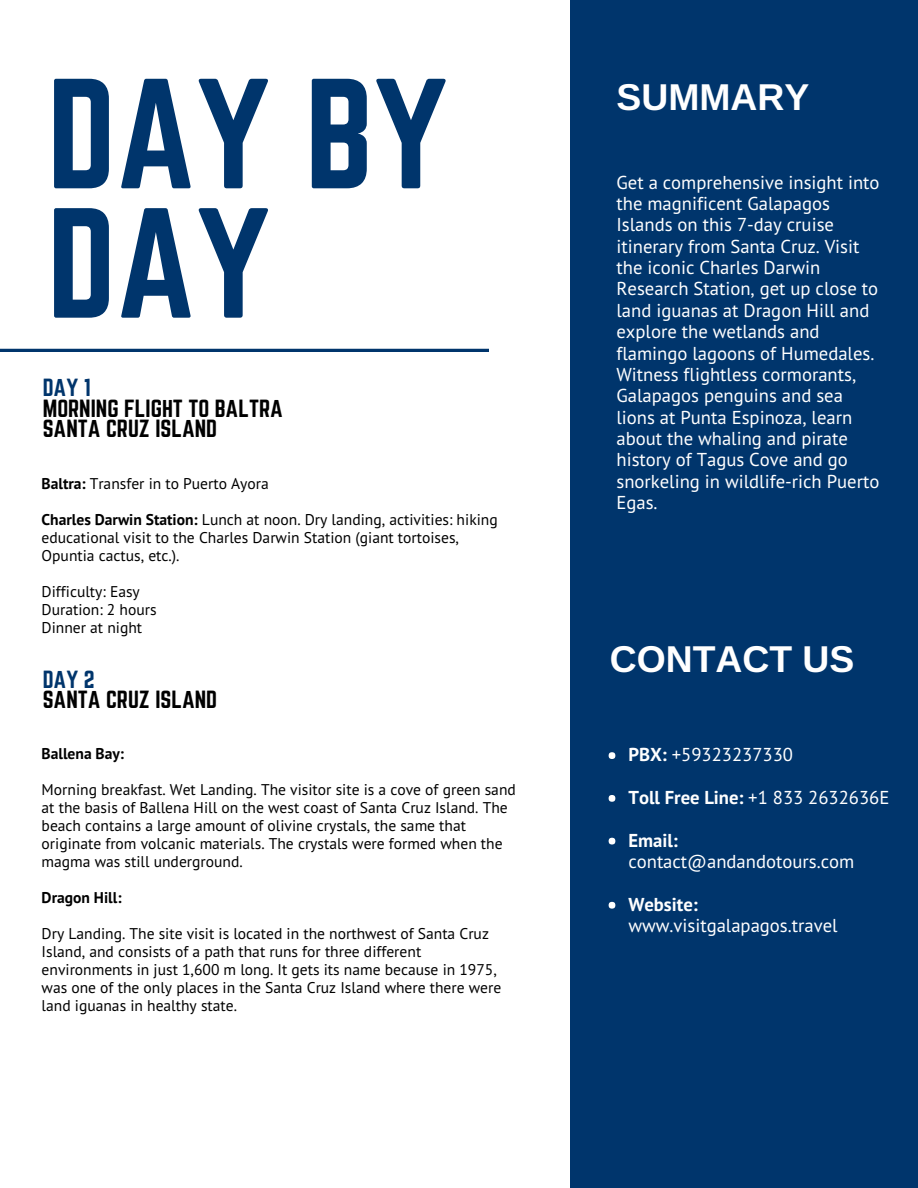
<style>
.page{position:relative;width:918px;height:1188px;background:#fff}
.page>*{position:absolute;margin:0;border:0;box-sizing:border-box;transform-origin:0 0}
.t1{font:136.95px/129.3px "Norwester";color:#00356c}
.t2{font:700 37.35px "Arimo";color:#fff}
.t3{font:21.75px/20.2px "Norwester";color:#000}
.t4{font:21.75px "Norwester";color:#00356c}
.t5{font:18.75px/21.3px "PT Sans";color:#fff}
.t6{font:700 18.75px "PT Sans";color:#fff}
.t7{font:15.6px/18px "PT Sans";color:#000}
.t8{font:700 15.6px "PT Sans";color:#000}
.s1{font-weight:700}
.s2{font-weight:400}
</style>
<div class="page">
<div style="left:570px;top:0;width:348px;height:1188px;background:#00356c"></div>
<svg style="left:0;top:349px;width:489px;height:3px"></svg>
<div style="left:609px;top:752px;width:6px;height:7px;background:#fff;border-radius:50%"></div>
<div style="left:609px;top:795px;width:6px;height:7px;background:#fff;border-radius:50%"></div>
<svg style="left:609px;top:838px;width:6px;height:6px"></svg>
<div style="left:609px;top:902px;width:6px;height:7px;background:#fff;border-radius:50%"></div>
<h1 class="t1" style="left:47px;top:76px;width:402px">DAY BY<br>DAY</h1>
<h3 class="t4" style="left:43px;top:377px;width:50px">DAY 1</h3>
<h3 class="t3" style="left:43px;top:399px;width:242px">MORNING FLIGHT TO BALTRA<br>SANTA CRUZ ISLAND</h3>
<p class="t7" style="left:42px;top:474px;width:229px"><span class="s1">Baltra:</span> Transfer in to Puerto Ayora</p>
<p class="t7" style="left:42px;top:510px;width:458px"><span class="s1">Charles Darwin Station:</span> Lunch at noon. Dry landing, activities: hiking educational visit to the Charles Darwin Station (giant tortoises,<br>Opuntia cactus, etc.).</p>
<p class="t7" style="left:42px;top:582px;width:117px">Difficulty: Easy<br>Duration: 2 hours<br>Dinner at night</p>
<h3 class="t4" style="left:43px;top:669px;width:53px">DAY 2</h3>
<h3 class="t3" style="left:43px;top:690px;width:176px">SANTA CRUZ ISLAND</h3>
<p class="t8" style="left:42px;top:743px;width:84px">Ballena Bay:</p>
<p class="t7" style="left:42px;top:780px;width:476px">Morning breakfast. Wet Landing. The visitor site is a cove of green sand at the basis of Ballena Hill on the west coast of Santa Cruz Island. The beach contains a large amount of olivine crystals, the same that originate from volcanic materials. The crystals were formed when the magma was still underground.</p>
<p class="t8" style="left:42px;top:887px;width:81px">Dragon Hill:</p>
<p class="t7" style="left:42px;top:924px;width:461px">Dry Landing. The site visit is located in the northwest of Santa Cruz Island, and consists of a path that runs for three different environments in just 1,600 m long. It gets its name because in 1975, was one of the only places in the Santa Cruz Island where there were land iguanas in healthy state.</p>
<h2 class="t2" style="left:616px;top:76px;width:194px">SUMMARY</h2>
<p class="t5" style="left:616px;top:171px;width:265px">Get a comprehensive insight into the magnificent Galapagos<br>Islands on this 7-day cruise itinerary from Santa Cruz. Visit the iconic Charles Darwin<br>Research Station, get up close to land iguanas at Dragon Hill and explore the wetlands and flamingo lagoons of Humedales.<br>Witness flightless cormorants,<br>Galapagos penguins and sea lions at Punta Espinoza, learn about the whaling and pirate history of Tagus Cove and go snorkeling in wildlife-rich Puerto<br>Egas.</p>
<h2 class="t2" style="left:610px;top:639px;width:246px">CONTACT US</h2>
<p class="t5" style="left:628px;top:744px;width:166px"><span class="s1">PBX:</span> +59323237330</p>
<p class="t6" style="left:628px;top:785px;width:263px">Toll Free Line: <span class="s2">+1 833 2632636E</span></p>
<p class="t6" style="left:628px;top:828px;width:51px">Email:</p>
<p class="t5" style="left:628px;top:851px;width:227px">contact@andandotours.com</p>
<p class="t6" style="left:628px;top:892px;width:71px">Website:</p>
<p class="t5" style="left:628px;top:915px;width:211px">www.visitgalapagos.travel</p>
</div>
